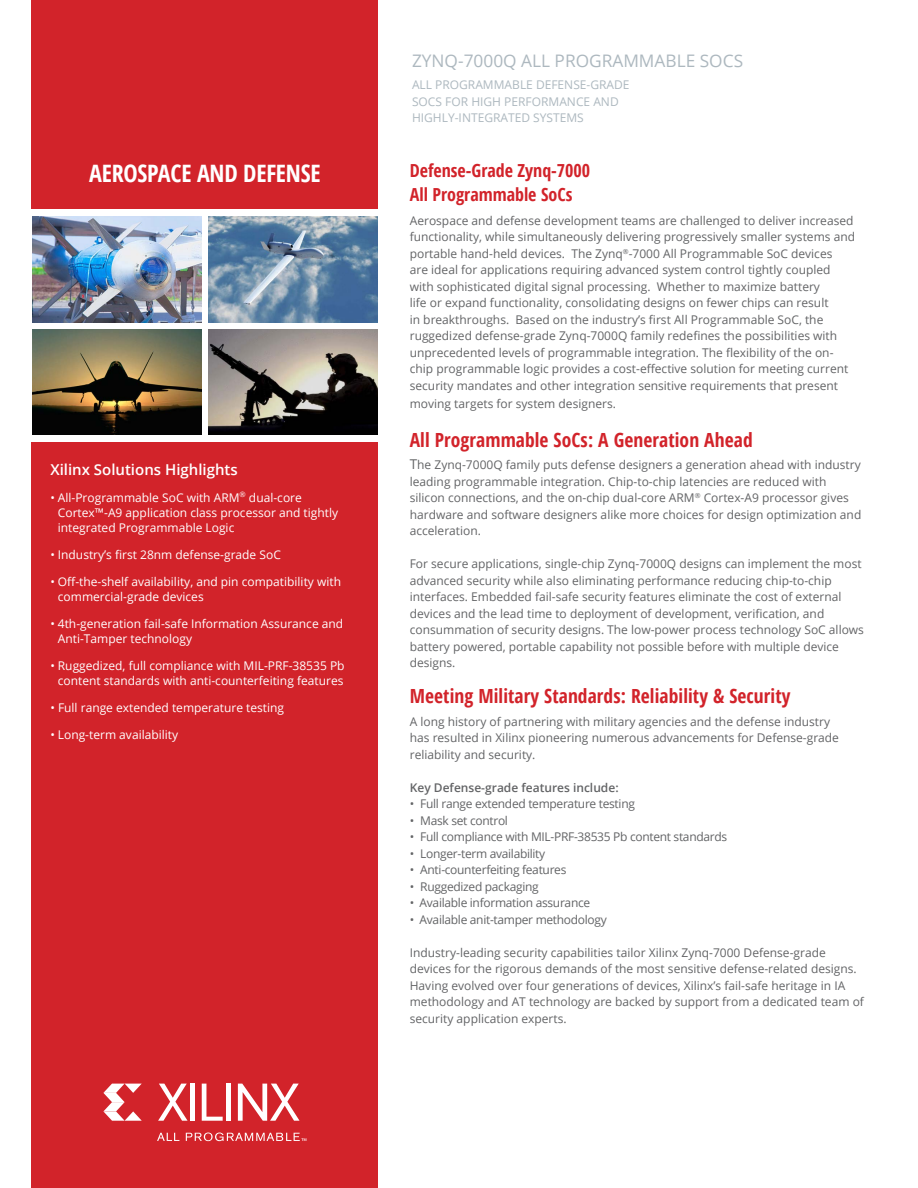
<style>
.page{position:relative;width:918px;height:1188px;background:#fff}
.page>*{position:absolute;margin:0;border:0;box-sizing:border-box;transform-origin:0 0}
.t1{font:700 condensed 24px "Open Sans";letter-spacing:-.01em;color:#fff}
.t2{font:700 condensed 19.5px "Open Sans";letter-spacing:.005em;color:#d2232a}
.t3{font:700 condensed 18px/24px "Open Sans";color:#d2232a}
.t4{font:17.25px "Open Sans";color:#adb8bf}
.t5{font:600 15px "Open Sans";color:#fff}
.t6{font:12px/16.5px "Open Sans";color:#636466}
.t7{font:12px/15px "Open Sans";color:#fff}
.t8{font:12px "Open Sans";letter-spacing:-.025em;color:#636466}
.t9{font:12px/16.5px "Open Sans";color:#adb8bf}
.t10{font:600 12px "Open Sans";color:#636466}
.s1{font-size:13.5px}
</style>
<div class="page">
<div style="left:32px;top:0;width:346px;height:209px;background:#d2232a"></div>
<div style="left:32px;top:443px;width:346px;height:745px;background:#d2232a"></div>
<svg style="left:157px;top:1133px;width:22px;height:8px"></svg>
<svg style="left:103px;top:1084px;width:39px;height:37px"></svg>
<svg style="left:158px;top:1084px;width:30px;height:37px"></svg>
<div style="left:190px;top:1084px;width:5px;height:37px;background:#fff"></div>
<svg style="left:202px;top:1084px;width:21px;height:37px"></svg>
<hr style="left:227px;top:1084px;width:4px;height:37px;background:#fff">
<svg style="left:238px;top:1084px;width:62px;height:37px"></svg>
<svg style="left:186px;top:1133px;width:120px;height:8px"></svg>
<img style="left:33px;top:217px;width:168px;height:105px">
<img style="left:33px;top:329px;width:168px;height:106px">
<img style="left:209px;top:217px;width:168px;height:105px">
<img style="left:209px;top:329px;width:168px;height:106px">
<h1 class="t1" style="left:89px;top:156px;width:233px">AEROSPACE AND DEFENSE</h1>
<p class="t5" style="left:50px;top:459px;width:189px">Xilinx Solutions Highlights</p>
<p class="t7" style="left:58px;top:490px;width:282px;text-indent:-7px">• All-Programmable SoC with ARM<sup>®</sup> dual-core<br>Cortex™-A9 application class processor and tightly integrated Programmable Logic</p>
<p class="t7" style="left:50px;top:547px;width:232px">• Industry’s first 28nm defense-grade SoC</p>
<p class="t7" style="left:58px;top:574px;width:285px;text-indent:-8px">• Off-the-shelf availability, and pin compatibility with commercial-grade devices</p>
<p class="t7" style="left:58px;top:616px;width:287px;text-indent:-8px">• 4th-generation fail-safe Information Assurance and<br>Anti-Tamper technology</p>
<p class="t7" style="left:50px;top:658px;width:296px;text-align:center">• Ruggedized, full compliance with MIL-PRF-38535 Pb content standards with anti-counterfeiting features</p>
<p class="t7" style="left:50px;top:700px;width:235px">• Full range extended temperature testing</p>
<p class="t7" style="left:50px;top:727px;width:129px">• Long-term availability</p>
<h3 class="t4" style="left:412px;top:49px;width:333px">ZYNQ-7000Q ALL PROGRAMMABLE SOCS</h3>
<p class="t9" style="left:412px;top:76px;width:219px">ALL PROGRAMMABLE DEFENSE-GRADE<br>SOCS FOR HIGH PERFORMANCE AND<br>HIGHLY-INTEGRATED SYSTEMS</p>
<h3 class="t3" style="left:410px;top:158px;width:182px">Defense-Grade Zynq-7000<br>All Programmable SoCs</h3>
<p class="t6" style="left:410px;top:212px;width:447px">Aerospace and defense development teams are challenged to deliver increased functionality, while simultaneously delivering progressively smaller systems and portable hand-held devices. The Zynq<sup>®</sup>-7000 All Programmable SoC devices<br>are ideal for applications requiring advanced system control tightly coupled with sophisticated digital signal processing. Whether to maximize battery<br>life or expand functionality, consolidating designs on fewer chips can result<br>in breakthroughs. Based on the industry’s first All Programmable SoC, the ruggedized defense-grade Zynq-7000Q family redefines the possibilities with unprecedented levels of programmable integration. The flexibility of the on&shy;chip programmable logic provides a cost-effective solution for meeting current security mandates and other integration sensitive requirements that present</p>
<p class="t6" style="left:410px;top:395px;width:208px">moving targets for system designers.</p>
<h2 class="t2" style="left:410px;top:426px;width:344px">All Programmable SoCs: A Generation Ahead</h2>
<p class="t6" style="left:410px;top:456px;width:453px"><span class="s1">T</span>he Zynq-7000Q family puts defense designers a generation ahead with industry leading programmable integration. Chip-to-chip latencies are reduced with silicon connections, and the on-chip dual-core ARM<sup>®</sup> Cortex-A9 processor gives hardware and software designers alike more choices for design optimization and acceleration.</p>
<p class="t6" style="left:410px;top:555px;width:456px">For secure applications, single-chip Zynq-7000Q designs can implement the most advanced security while also eliminating performance reducing chip-to-chip interfaces. Embedded fail-safe security features eliminate the cost of external devices and the lead time to deployment of development, verification, and consummation of security designs. The low-power process technology SoC allows battery powered, portable capability not possible before with multiple device designs.</p>
<h2 class="t2" style="left:410px;top:682px;width:382px">Meeting Military Standards: Reliability &amp; Security</h2>
<p class="t6" style="left:410px;top:713px;width:431px">A long history of partnering with military agencies and the defense industry has resulted in Xilinx pioneering numerous advancements for Defense-grade reliability and security.</p>
<p class="t10" style="left:410px;top:779px;width:210px">Key Defense-grade features include:</p>
<p class="t8" style="left:410px;top:796px;width:227px">• Full range extended temperature testing</p>
<p class="t8" style="left:410px;top:812px;width:100px">• Mask set control</p>
<p class="t8" style="left:410px;top:829px;width:319px">• Full compliance with MIL-PRF-38535 Pb content standards</p>
<p class="t8" style="left:410px;top:845px;width:137px">• Longer-term availability</p>
<p class="t8" style="left:410px;top:862px;width:158px">• Anti-counterfeiting features</p>
<p class="t8" style="left:410px;top:878px;width:130px">• Ruggedized packaging</p>
<p class="t8" style="left:410px;top:895px;width:182px">• Available information assurance</p>
<p class="t8" style="left:410px;top:911px;width:199px">• Available anit-tamper methodology</p>
<p class="t6" style="left:410px;top:944px;width:456px">Industry-leading security capabilities tailor Xilinx Zynq-7000 Defense-grade devices for the rigorous demands of the most sensitive defense-related designs.<br>Having evolved over four generations of devices, Xilinx’s fail-safe heritage in IA methodology and AT technology are backed by support from a dedicated team of security application experts.</p>
</div>
